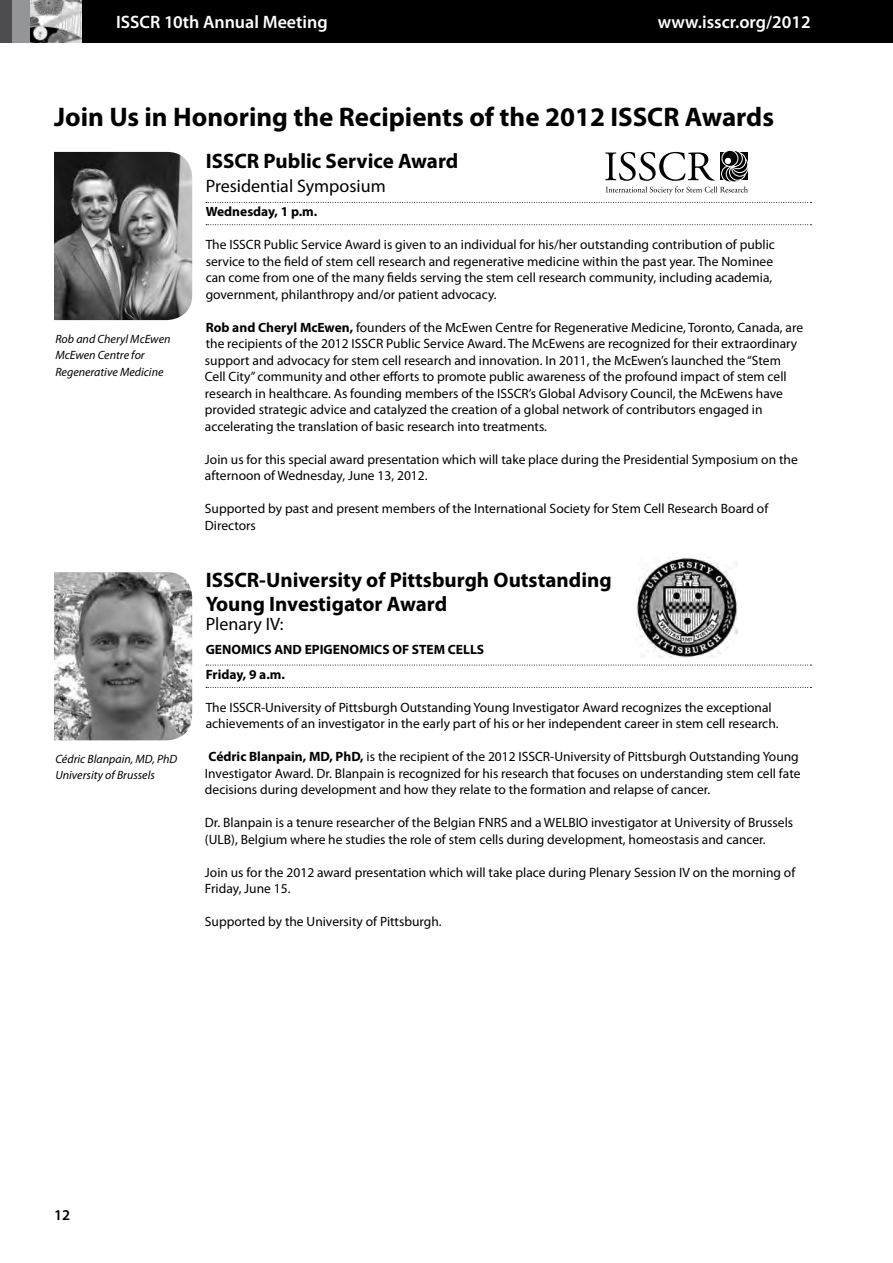
<style>
.page{position:relative;width:893px;height:1263px;background:#fff}
.page>*{position:absolute;margin:0;border:0;box-sizing:border-box;transform-origin:0 0}
.t1{font:700 27px "Myriad Pro";color:#000}
.t2{font:700 21px/24px "Myriad Pro";color:#000}
.t3{font:600 18px "Myriad Pro";color:#fff}
.t4{font:18px "Myriad Pro";color:#000}
.t5{font:600 15px "Myriad Pro";color:#000}
.t6{font:13.5px/16.5px "Myriad Pro";color:#000}
.t7{font:700 13.5px/24.6px "Myriad Pro";color:#000}
.t8{font:italic 12px/16.5px "Myriad Pro";color:#000}
.s1{font-weight:700}
</style>
<div class="page">
<div style="left:0;top:0;width:29px;height:43px;background:#4d4d4f"></div>
<div style="left:12px;top:0;width:18px;height:43px;background:#939598"></div>
<img style="left:30px;top:0;width:53px;height:43px">
<div style="left:83px;top:0;width:810px;height:43px;background:#000"></div>
<svg style="left:206px;top:202px;width:605px;height:1px"></svg>
<svg style="left:206px;top:224px;width:605px;height:1px"></svg>
<svg style="left:206px;top:665px;width:605px;height:1px"></svg>
<svg style="left:206px;top:687px;width:605px;height:1px"></svg>
<img style="left:54px;top:152px;width:138px;height:168px">
<img style="left:54px;top:572px;width:138px;height:168px">
<div style="left:726px;top:150px;width:17px;height:17px;border:1px solid #fff;border-radius:50%"></div>
<div style="left:722px;top:150px;width:16px;height:17px;border:1px solid #fff;border-radius:50%"></div>
<svg style="left:605px;top:152px;width:143px;height:42px"></svg>
<img style="left:637px;top:557px;width:101px;height:100px">
<h3 class="t3" style="left:116px;top:11px;width:213px">ISSCR 10th Annual Meeting</h3>
<h3 class="t3" style="left:658px;top:11px;width:155px">www.isscr.org/2012</h3>
<h1 class="t1" style="left:54px;top:99px;width:722px">Join Us in Honoring the Recipients of the 2012 ISSCR Awards</h1>
<h2 class="t2" style="left:206px;top:148px;width:254px">ISSCR Public Service Award</h2>
<h3 class="t4" style="left:206px;top:175px;width:181px">Presidential Symposium</h3>
<p class="t7" style="left:206px;top:199px;width:113px">Wednesday, 1 p.m.</p>
<p class="t6" style="left:206px;top:236px;width:571px">The ISSCR Public Service Award is given to an individual for his/her outstanding contribution of public service to the field of stem cell research and regenerative medicine within the past year. The Nominee can come from one of the many fields serving the stem cell research community, including academia, government, philanthropy and/or patient advocacy.</p>
<p class="t6" style="left:205px;top:319px;width:600px"><span class="s1">Rob and Cheryl McEwen,</span> founders of the McEwen Centre for Regenerative Medicine, Toronto, Canada, are the recipients of the 2012 ISSCR Public Service Award. The McEwens are recognized for their extraordinary support and advocacy for stem cell research and innovation. In 2011, the McEwen’s launched the “Stem Cell City” community and other efforts to promote public awareness of the profound impact of stem cell research in healthcare. As founding members of the ISSCR’s Global Advisory Council, the McEwens have provided strategic advice and catalyzed the creation of a global network of contributors engaged in accelerating the translation of basic research into treatments.</p>
<p class="t6" style="left:205px;top:451px;width:594px">Join us for this special award presentation which will take place during the Presidential Symposium on the afternoon of Wednesday, June 13, 2012.</p>
<p class="t6" style="left:205px;top:500px;width:565px">Supported by past and present members of the International Society for Stem Cell Research Board of<br>Directors</p>
<p class="t8" style="left:55px;top:330px;width:117px">Rob and Cheryl McEwen<br>McEwen Centre for<br>Regenerative Medicine</p>
<p class="t8" style="left:55px;top:750px;width:123px">Cédric Blanpain, MD, PhD<br>University of Brussels</p>
<h2 class="t2" style="left:206px;top:567px;width:407px">ISSCR-University of Pittsburgh Outstanding<br>Young Investigator Award</h2>
<h3 class="t4" style="left:206px;top:613px;width:79px">Plenary IV:</h3>
<p class="t7" style="left:206px;top:637px;width:280px">GENOMICS AND EPIGENOMICS OF STEM CELLS<br>Friday, 9 a.m.</p>
<p class="t6" style="left:206px;top:699px;width:574px">The ISSCR-University of Pittsburgh Outstanding Young Investigator Award recognizes the exceptional achievements of an investigator in the early part of his or her independent career in stem cell research.</p>
<p class="t6" style="left:205px;top:748px;width:597px"><span class="s1">Cédric Blanpain, MD, PhD,</span> is the recipient of the 2012 ISSCR-University of Pittsburgh Outstanding Young<br>Investigator Award. Dr. Blanpain is recognized for his research that focuses on understanding stem cell fate decisions during development and how they relate to the formation and relapse of cancer.</p>
<p class="t6" style="left:205px;top:814px;width:590px">Dr. Blanpain is a tenure researcher of the Belgian FNRS and a WELBIO investigator at University of Brussels (ULB), Belgium where he studies the role of stem cells during development, homeostasis and cancer.</p>
<p class="t6" style="left:205px;top:864px;width:592px">Join us for the 2012 award presentation which will take place during Plenary Session IV on the morning of<br>Friday, June 15.</p>
<p class="t6" style="left:205px;top:913px;width:238px">Supported by the University of Pittsburgh.</p>
<p class="t5" style="left:54px;top:1206px;width:18px">12</p>
</div>
